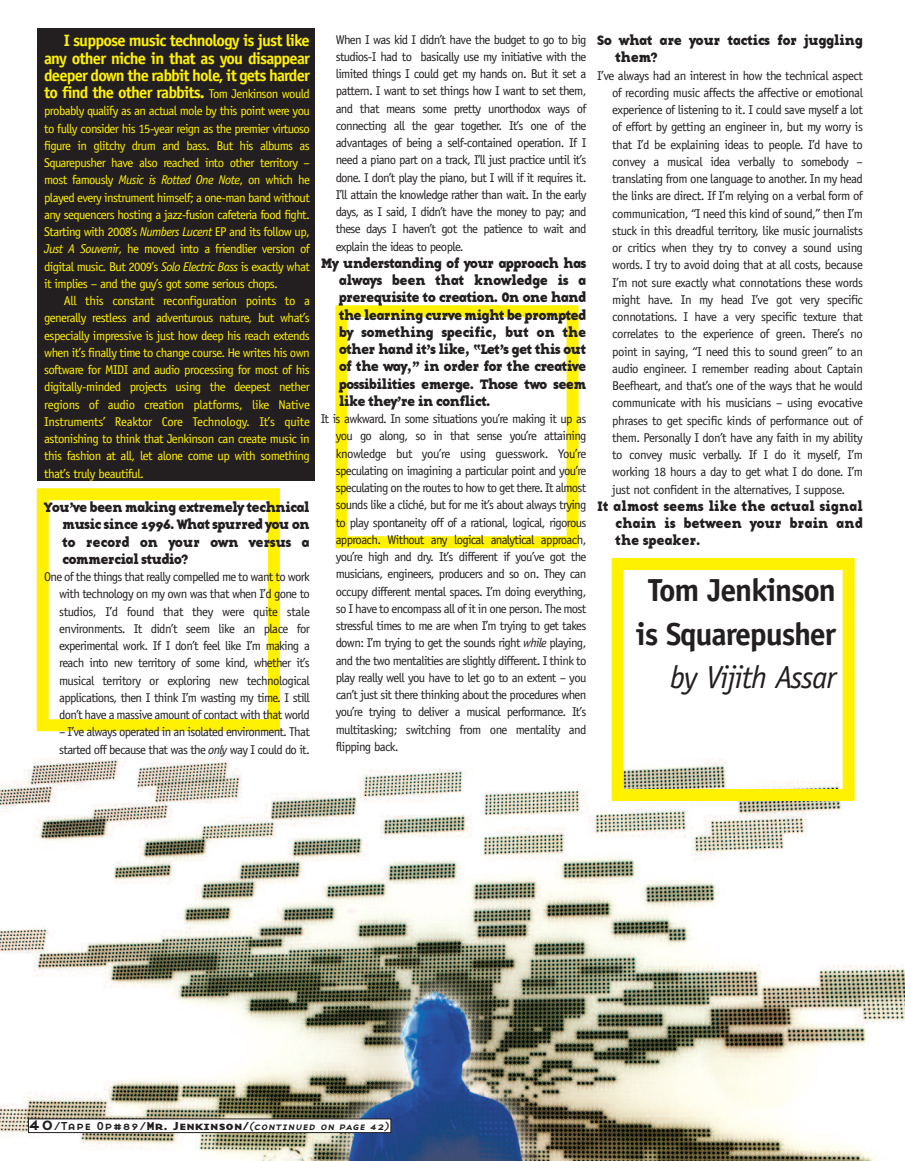
<style>
.page{position:relative;width:905px;height:1161px;background:#fff}
.page>*{position:absolute;margin:0;border:0;box-sizing:border-box;transform-origin:0 0}
.t1{font:700 31.95px/43.2px "Officina Sans";letter-spacing:-.04em;color:#231f20;text-align:center}
.t2{font:italic 31.95px "Officina Sans";letter-spacing:-.035em;color:#231f20}
.t3{font:700 16.5px/17.2px "Officina Sans";letter-spacing:-.05em;color:#fff101;text-align:justify}
.t4{font:14.25px/17.2px "Base Twelve Serif B";letter-spacing:-.04em;color:#231f20;text-align:justify}
.t5{font:12.75px/17.2px "Officina Sans";letter-spacing:-.05em;color:#231f20;text-align:justify}
.t6{font:12.75px/17.2px "Officina Sans";letter-spacing:-.045em;color:#fff101;text-align:justify}
.t7{font:10.5px "Base Nine SCI";color:#231f20;scale:1.05 1}
.s1{font-weight:400;font-size:12.75px}
.s2{font-style:italic}
.s3{font-family:"Base Nine Small Caps";font-size:18px}
.s4{font-family:"Base Nine Small Caps";font-size:12px}
.s5{font-family:"Base Nine SCB";font-size:12px}
</style>
<div class="page">
<div style="left:38px;top:28px;width:277px;height:453px;background:#231f20"></div>
<div style="left:335px;top:305px;width:243px;height:243px;border:12px solid #fff101"></div>
<div style="left:37px;top:488px;width:243px;height:243px;border:12px solid #fff101"></div>
<img style="left:0;top:758px;width:904px;height:403px">
<div style="left:611px;top:558px;width:243px;height:243px;border:12px solid #fff101"></div>
<div style="left:28px;top:1119px;width:363px;height:14px;background:#fff"></div>
<div style="left:28px;top:1119px;width:363px;height:14px;border:1px solid #231f20"></div>
<p class="t3" style="left:44px;top:33px;width:267px;text-indent:19px">I suppose music technology is just like any other niche in that as you disappear deeper down the rabbit hole, it gets harder to find the other rabbits. <span class="s1">Tom Jenkinson would</span></p>
<p class="t6" style="left:44px;top:103px;width:267px">probably qualify as an actual mole by this point were you to fully consider his 15-year reign as the premier virtuoso figure in glitchy drum and bass. But his albums as Squarepusher have also reached into other territory – most famously <span class="s2">Music is Rotted One Note</span>, on which he played every instrument himself; a one-man band without any sequencers hosting a jazz-fusion cafeteria food fight.<br>Starting with 2008’s <span class="s2">Numbers Lucent</span> EP and its follow up, <span class="s2">Just A Souvenir</span>, he moved into a friendlier version of digital music. But 2009’s <span class="s2">Solo Electric Bass</span> is exactly what it implies – and the guy’s got some serious chops.</p>
<p class="t6" style="left:44px;top:293px;width:267px;text-indent:20px">All this constant reconfiguration points to a generally restless and adventurous nature, but what’s especially impressive is just how deep his reach extends when it’s finally time to change course. He writes his own software for MIDI and audio processing for most of his digitally-minded projects using the deepest nether regions of audio creation platforms, like Native Instruments’ Reaktor Core Technology. It’s quite astonishing to think that Jenkinson can create music in this fashion at all, let alone come up with something that’s truly beautiful.</p>
<p class="t4" style="left:62px;top:499px;width:249px;text-indent:-18px">You’ve been making extremely technical music since 1996. What spurred you on to record on your own versus a commercial studio?</p>
<p class="t5" style="left:59px;top:569px;width:252px;text-indent:-15px">One of the things that really compelled me to want to work with technology on my own was that when I’d gone to studios, I’d found that they were quite stale environments. It didn’t seem like an place for experimental work. If I don’t feel like I’m making a reach into new territory of some kind, whether it’s musical territory or exploring new technological applications, then I think I’m wasting my time. I still don’t have a massive amount of contact with that world</p>
<p class="t5" style="left:59px;top:724px;width:252px">– I’ve always operated in an isolated environment. That started off because that was the <span class="s2">only</span> way I could do it.</p>
<p class="t5" style="left:336px;top:32px;width:252px">When I was kid I didn’t have the budget to go to big studios-I had to basically use my initiative with the limited things I could get my hands on. But it set a pattern. I want to set things how I want to set them, and that means some pretty unorthodox ways of connecting all the gear together. It’s one of the advantages of being a self-contained operation. If I need a piano part on a track, I’ll just practice until it’s done. I don’t play the piano, but I will if it requires it.<br>I’ll attain the knowledge rather than wait. In the early days, as I said, I didn’t have the money to pay; and these days I haven’t got the patience to wait and explain the ideas to people.</p>
<p class="t4" style="left:339px;top:254px;width:249px;text-indent:-18px">My understanding of your approach has always been that knowledge is a prerequisite to creation. On one hand the learning curve might be prompted by something specific, but on the other hand it’s like, “Let’s get this out of the way,” in order for the creative possibilities emerge. Those two seem like they’re in conflict.</p>
<p class="t5" style="left:336px;top:411px;width:252px;text-indent:-15px">It is awkward. In some situations you’re making it up as you go along, so in that sense you’re attaining knowledge but you’re using guesswork. You’re speculating on imagining a particular point and you’re speculating on the routes to how to get there. It almost sounds like a cliché, but for me it’s about always trying to play spontaneity off of a rational, logical, rigorous approach. Without any logical analytical approach, you’re high and dry. It’s different if you’ve got the musicians, engineers, producers and so on. They can occupy different mental spaces. I’m doing everything, so I have to encompass all of it in one person. The most stressful times to me are when I’m trying to get takes down: I’m trying to get the sounds right <span class="s2">while</span> playing, and the two mentalities are slightly different. I think to play really well you have to let go to an extent – you can’t just sit there thinking about the procedures when you’re trying to deliver a musical performance. It’s multitasking; switching from one mentality and flipping back.</p>
<p class="t4" style="left:615px;top:32px;width:249px;text-indent:-18px">So what are your tactics for juggling them?</p>
<p class="t5" style="left:612px;top:68px;width:252px;text-indent:-15px">I’ve always had an interest in how the technical aspect of recording music affects the affective or emotional experience of listening to it. I could save myself a lot of effort by getting an engineer in, but my worry is that I’d be explaining ideas to people. I’d have to convey a musical idea verbally to somebody – translating from one language to another. In my head the links are direct. If I’m relying on a verbal form of communication, “I need this kind of sound,” then I’m stuck in this dreadful territory, like music journalists or critics when they try to convey a sound using words. I try to avoid doing that at all costs, because I’m not sure exactly what connotations these words might have. In my head I’ve got very specific connotations. I have a very specific texture that correlates to the experience of green. There’s no point in saying, “I need this to sound green” to an audio engineer. I remember reading about Captain Beefheart, and that’s one of the ways that he would communicate with his musicians – using evocative phrases to get specific kinds of performance out of them. Personally I don’t have any faith in my ability to convey music verbally. If I do it myself, I’m working 18 hours a day to get what I do done. I’m just not confident in the alternatives, I suppose.</p>
<p class="t4" style="left:615px;top:497px;width:249px;text-indent:-18px">It almost seems like the actual signal chain is between your brain and the speaker.</p>
<h1 class="t1" style="left:636px;top:572px;width:201px">Tom Jenkinson is Squarepusher</h1>
<h1 class="t2" style="left:670px;top:665px;width:167px">by Vijith Assar</h1>
<p class="t7" style="left:28px;top:1120px;width:345px"><span class="s3">40</span><span class="s4">/Tape Op#89/</span><span class="s5">Mr. Jenkinson/</span>(continued on page 42)</p>
</div>
